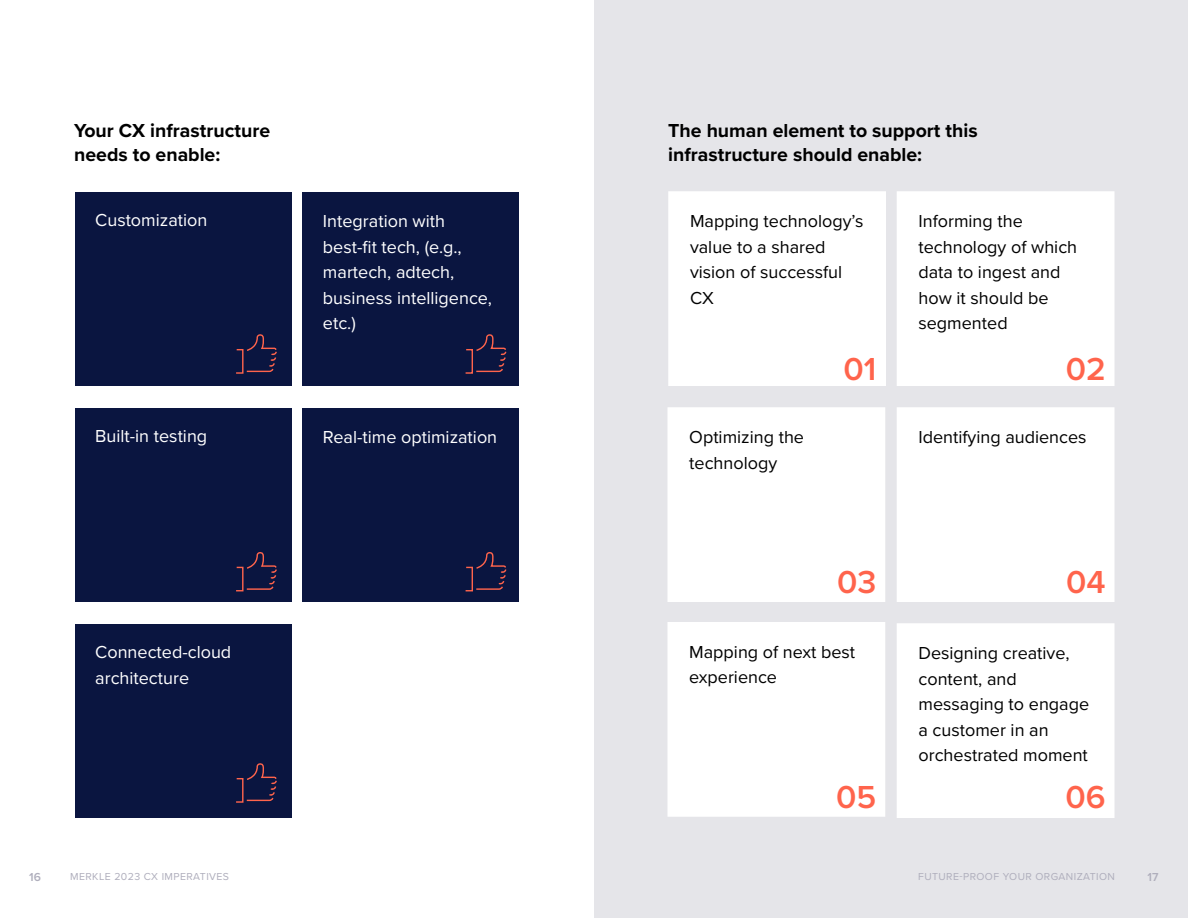
<style>
.page{position:relative;width:1188px;height:918px;background:#fff}
.page>*{position:absolute;margin:0;border:0;box-sizing:border-box;transform-origin:0 0}
.t1{font:600 33px "Proxima Nova";color:#ff644c}
.t2{font:700 19.5px/24px "Proxima Nova";color:#000}
.t3{font:18px/25.5px "Proxima Nova";color:#000}
.t4{font:18px/25.5px "Proxima Nova";color:#fff}
.t5{font:600 12px "Proxima Nova";color:#afaebc}
.t6{font:10.5px "Proxima Nova";letter-spacing:.04em;color:#afaebc}
</style>
<div class="page">
<div style="left:594px;top:0;width:594px;height:918px;background:#e5e5e9"></div>
<div style="left:75px;top:192px;width:216px;height:193px;background:#0a1540"></div>
<div style="left:897px;top:192px;width:217px;height:193px;background:#fff"></div>
<div style="left:897px;top:191px;width:217px;height:195px;border:2px solid #fff"></div>
<div style="left:669px;top:192px;width:216px;height:193px;background:#fff"></div>
<div style="left:668px;top:191px;width:218px;height:195px;border:2px solid #fff"></div>
<div style="left:75px;top:408px;width:216px;height:193px;background:#0a1540"></div>
<div style="left:897px;top:408px;width:217px;height:193px;background:#fff"></div>
<div style="left:897px;top:407px;width:217px;height:195px;border:2px solid #fff"></div>
<div style="left:75px;top:624px;width:216px;height:193px;background:#0a1540"></div>
<div style="left:897px;top:624px;width:217px;height:193px;background:#fff"></div>
<div style="left:897px;top:623px;width:217px;height:195px;border:2px solid #fff"></div>
<div style="left:303px;top:193px;width:216px;height:193px;background:#0a1540"></div>
<div style="left:668px;top:408px;width:217px;height:193px;background:#fff"></div>
<div style="left:668px;top:407px;width:217px;height:195px;border:2px solid #fff"></div>
<div style="left:303px;top:409px;width:216px;height:193px;background:#0a1540"></div>
<div style="left:668px;top:623px;width:217px;height:193px;background:#fff"></div>
<div style="left:668px;top:622px;width:217px;height:195px;border:2px solid #fff"></div>
<svg style="left:236px;top:334px;width:41px;height:40px"></svg>
<svg style="left:236px;top:552px;width:41px;height:40px"></svg>
<svg style="left:236px;top:763px;width:41px;height:40px"></svg>
<svg style="left:465px;top:334px;width:42px;height:40px"></svg>
<svg style="left:465px;top:552px;width:42px;height:40px"></svg>
<p class="t2" style="left:74px;top:118px;width:197px">Your CX infrastructure needs to enable:</p>
<p class="t2" style="left:668px;top:118px;width:311px">The human element to support this infrastructure should enable:</p>
<p class="t4" style="left:95px;top:207px;width:114px">Customization</p>
<p class="t3" style="left:918px;top:208px;width:160px">Informing the technology of which data to ingest and how it should be segmented</p>
<p class="t3" style="left:690px;top:208px;width:175px">Mapping technology’s value to a shared vision of successful<br>CX</p>
<p class="t4" style="left:323px;top:208px;width:171px">Integration with best-fit tech, (e.g., martech, adtech, business intelligence, etc.)</p>
<h1 class="t1" style="left:843px;top:344px;width:34px">01</h1>
<h1 class="t1" style="left:1066px;top:344px;width:41px">02</h1>
<p class="t4" style="left:95px;top:423px;width:114px">Built-in testing</p>
<p class="t3" style="left:918px;top:424px;width:170px">Identifying audiences</p>
<p class="t3" style="left:689px;top:424px;width:116px">Optimizing the technology</p>
<p class="t4" style="left:323px;top:424px;width:176px">Real-time optimization</p>
<h1 class="t1" style="left:837px;top:558px;width:41px">03</h1>
<h1 class="t1" style="left:1066px;top:558px;width:41px">04</h1>
<p class="t3" style="left:689px;top:638px;width:167px">Mapping of next best experience</p>
<p class="t4" style="left:95px;top:639px;width:138px">Connected-cloud architecture</p>
<p class="t3" style="left:918px;top:640px;width:172px">Designing creative, content, and messaging to engage a customer in an orchestrated moment</p>
<h1 class="t1" style="left:836px;top:772px;width:42px">05</h1>
<h1 class="t1" style="left:1066px;top:772px;width:42px">06</h1>
<p class="t5" style="left:29px;top:868px;width:13px">16</p>
<p class="t6" style="left:70px;top:869px;width:160px">MERKLE 2023 CX IMPERATIVES</p>
<p class="t6" style="left:918px;top:869px;width:198px">FUTURE-PROOF YOUR ORGANIZATION</p>
<p class="t5" style="left:1148px;top:868px;width:12px">17</p>
</div>
